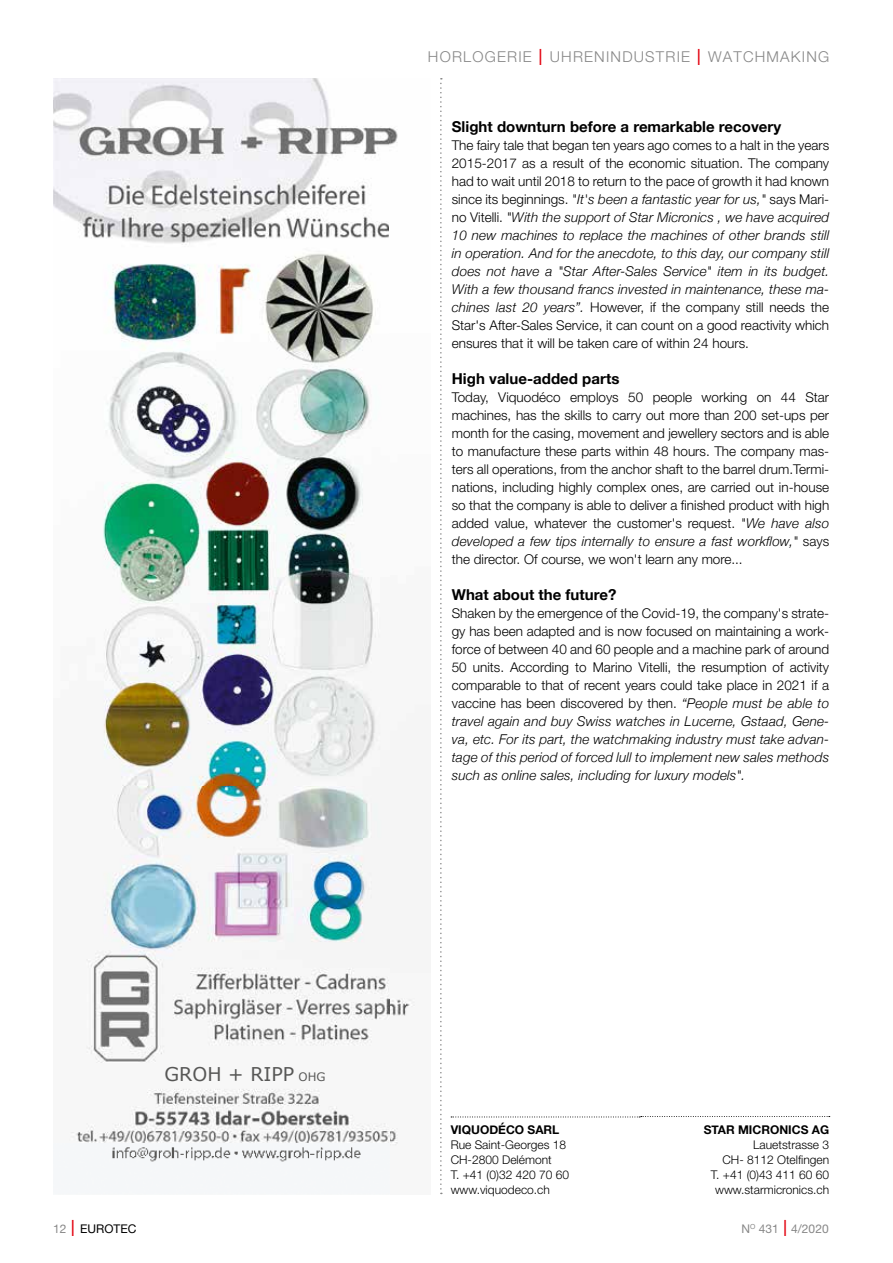
<style>
.page{position:relative;width:893px;height:1263px;background:#fff}
.page>*{position:absolute;margin:0;border:0;box-sizing:border-box;transform-origin:0 0}
.t1{font:18.9px "Verdana";color:#575756}
.t2{font:700 15px "Helvetica Neue";color:#000}
.t3{font:300 15px "Helvetica Neue";letter-spacing:.08em;color:#878787}
.t4{font:300 13.5px/18px "Helvetica Neue";color:#000;text-align:justify}
.t5{font:300 12px/15px "Helvetica Neue";color:#000;text-align:right}
.t6{font:700 12px "Helvetica Neue";color:#000}
.t7{font:12px "Helvetica Neue";color:#878787}
.t8{font:12px "Helvetica Neue";color:#000}
.s1{font-stretch:condensed;font-size:22.5px;color:#e30613}
.s2{font-size:11.7px}
.s3{font-style:italic}
.s4{color:#878787}
.s5{font-weight:300;font-stretch:condensed;font-size:22.5px;color:#e30613}
</style>
<div class="page">
<img style="left:53px;top:78px;width:362px;height:1084px">
<p class="t3" style="left:428px;top:47px;width:403px">HORLOGERIE <span class="s1">I</span> UHRENINDUSTRIE <span class="s1">I</span> WATCHMAKING</p>
<h1 class="t1" style="left:165px;top:1062px;width:162px">GROH + RIPP <span class="s2">OHG</span></h1>
<p class="t2" style="left:452px;top:115px;width:331px">Slight downturn before a remarkable recovery</p>
<p class="t4" style="left:452px;top:136px;width:379px">The fairy tale that began ten years ago comes to a halt in the years 2015-2017 as a result of the economic situation. The company had to wait until 2018 to return to the pace of growth it had known since its beginnings. <span class="s3">"It's been a fantastic year for us,"</span> says Mari&shy;no Vitelli. <span class="s3">"With the support of Star Micronics , we have acquired 10 new machines to replace the machines of other brands still in operation. And for the anecdote, to this day, our company still does not have a "Star After-Sales Service" item in its budget.<br>With a few thousand francs invested in maintenance, these ma&shy;chines last 20 years”.</span> However, if the company still needs the Star's After-Sales Service, it can count on a good reactivity which ensures that it will be taken care of within 24 hours.</p>
<p class="t2" style="left:452px;top:367px;width:169px">High value-added parts</p>
<p class="t4" style="left:452px;top:388px;width:379px">Today, Viquodéco employs 50 people working on 44 Star machines, has the skills to carry out more than 200 set-ups per month for the casing, movement and jewellery sectors and is able to manufacture these parts within 48 hours. The company mas&shy;ters all operations, from the anchor shaft to the barrel drum.Termi&shy;nations, including highly complex ones, are carried out in-house so that the company is able to deliver a finished product with high added value, whatever the customer's request. <span class="s3">"We have also developed a few tips internally to ensure a fast workflow,"</span> says the director. Of course, we won't learn any more...</p>
<p class="t2" style="left:452px;top:583px;width:166px">What about the future?</p>
<p class="t4" style="left:452px;top:604px;width:379px">Shaken by the emergence of the Covid-19, the company's strate&shy;gy has been adapted and is now focused on maintaining a work&shy;force of between 40 and 60 people and a machine park of around 50 units. According to Marino Vitelli, the resumption of activity comparable to that of recent years could take place in 2021 if a vaccine has been discovered by then. <span class="s3">“People must be able to travel again and buy Swiss watches in Lucerne, Gstaad, Gene&shy;va, etc. For its part, the watchmaking industry must take advan&shy;tage of this period of forced lull to implement new sales methods such as online sales, including for luxury models".</span></p>
<p class="t6" style="left:451px;top:1121px;width:110px">VIQUODÉCO SARL</p>
<p class="t5" style="left:451px;top:1137px;width:120px;text-align:left">Rue Saint-Georges 18<br>CH-2800 Delémont<br>T. +41 (0)32 420 70 60 www.viquodeco.ch</p>
<p class="t6" style="left:704px;top:1120px;width:127px">STAR MICRONICS AG</p>
<p class="t5" style="left:711px;top:1137px;width:120px">Lauetstrasse 3<br>CH- 8112 Otelfingen<br>T. +41 (0)43 411 60 60 www.starmicronics.ch</p>
<p class="t8" style="left:53px;top:1221px;width:85px"><span class="s4">12</span> <span class="s5">I</span> EUROTEC</p>
<p class="t7" style="left:741px;top:1221px;width:89px">N<sup>O</sup> 431 <span class="s5">I</span> 4/2020</p>
</div>
